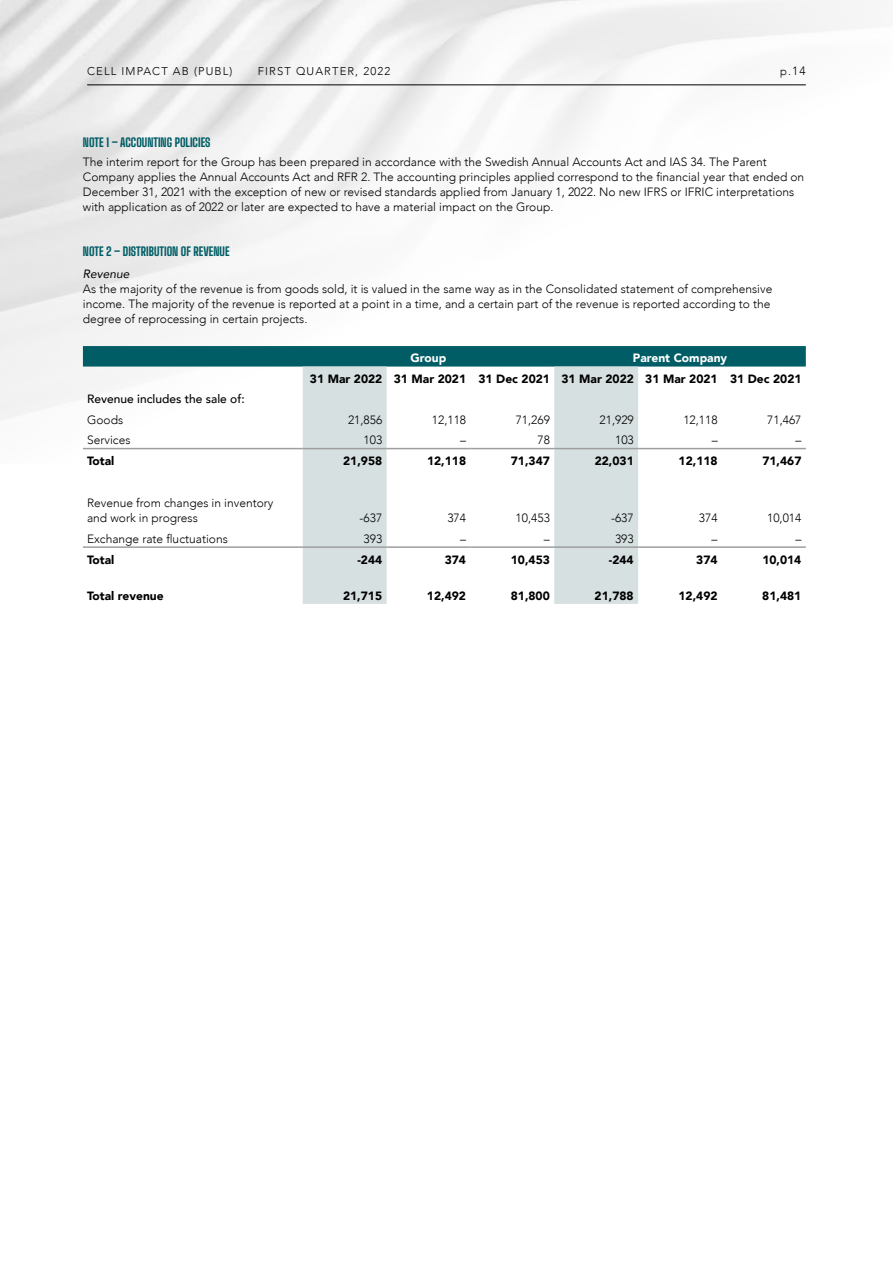
<style>
.page{position:relative;width:893px;height:1263px;background:#fff}
.page>*{position:absolute;margin:0;border:0;box-sizing:border-box;transform-origin:0 0}
.t1{font:300 12px/15px "Avenir";color:#000}
.t2{font:900 12px "Avenir";color:#000}
.t3{font:800 12px "Big Shoulders Display";color:#005d65}
.t4{font:500 12px "Avenir";color:#000}
.t5{font:900 12px "Avenir";color:#fff}
.t6{font:italic 12px "Avenir";color:#000}
.t7{font:300 11.25px "Avenir";letter-spacing:.1em;color:#000}
.s1{font-size:12px}
</style>
<div class="page">
<img style="left:0;top:0;width:855px;height:450px">
<hr style="left:87px;top:85px;width:719px;height:1px;background:#000">
<svg style="left:83px;top:346px;width:723px;height:21px;background:#066068"></svg>
<svg style="left:303px;top:367px;width:335px;height:237px"></svg>
<hr style="left:83px;top:448px;width:220px;height:1px;background:#9d9e9e">
<hr style="left:303px;top:448px;width:84px;height:1px;background:#9d9e9e">
<hr style="left:387px;top:448px;width:83px;height:1px;background:#9d9e9e">
<hr style="left:470px;top:448px;width:84px;height:1px;background:#9d9e9e">
<hr style="left:554px;top:448px;width:84px;height:1px;background:#9d9e9e">
<hr style="left:638px;top:448px;width:84px;height:1px;background:#9d9e9e">
<hr style="left:722px;top:448px;width:84px;height:1px;background:#9d9e9e">
<hr style="left:83px;top:546px;width:220px;height:2px;background:#9d9e9e">
<hr style="left:303px;top:546px;width:84px;height:2px;background:#9d9e9e">
<hr style="left:387px;top:546px;width:83px;height:2px;background:#9d9e9e">
<hr style="left:470px;top:546px;width:84px;height:2px;background:#9d9e9e">
<hr style="left:554px;top:546px;width:84px;height:2px;background:#9d9e9e">
<hr style="left:638px;top:546px;width:84px;height:2px;background:#9d9e9e">
<hr style="left:722px;top:546px;width:84px;height:2px;background:#9d9e9e">
<p class="t7" style="left:87px;top:65px;width:147px">CELL IMPACT AB (PUBL)</p>
<p class="t7" style="left:258px;top:65px;width:134px">FIRST QUARTER, 2022</p>
<p class="t7" style="left:780px;top:65px;width:27px">p.<span class="s1">14</span></p>
<p class="t3" style="left:83px;top:132px;width:129px">NOTE 1 – ACCOUNTING POLICIES</p>
<p class="t1" style="left:83px;top:154px;width:723px">The interim report for the Group has been prepared in accordance with the Swedish Annual Accounts Act and IAS 34. The Parent Company applies the Annual Accounts Act and RFR 2. The accounting principles applied correspond to the financial year that ended on December 31, 2021 with the exception of new or revised standards applied from January 1, 2022. No new IFRS or IFRIC interpretations with application as of 2022 or later are expected to have a material impact on the Group.</p>
<p class="t3" style="left:83px;top:242px;width:148px">NOTE 2 – DISTRIBUTION OF REVENUE</p>
<p class="t6" style="left:83px;top:266px;width:48px">Revenue</p>
<p class="t1" style="left:83px;top:281px;width:691px">As the majority of the revenue is from goods sold, it is valued in the same way as in the Consolidated statement of comprehensive income. The majority of the revenue is reported at a point in a time, and a certain part of the revenue is reported according to the degree of reprocessing in certain projects.</p>
<p class="t5" style="left:411px;top:348px;width:37px">Group</p>
<p class="t5" style="left:633px;top:348px;width:96px">Parent Company</p>
<p class="t2" style="left:310px;top:368px;width:493px">31 Mar 2022 31 Mar 2021 31 Dec 2021 31 Mar 2022 31 Mar 2021 31 Dec 2021</p>
<p class="t4" style="left:87px;top:389px;width:159px">Revenue includes the sale of:</p>
<p class="t1" style="left:87px;top:412px;width:38px">Goods</p>
<p class="t1" style="left:348px;top:412px;width:36px">21,856</p>
<p class="t1" style="left:432px;top:412px;width:36px">12,118</p>
<p class="t1" style="left:516px;top:412px;width:36px">71,269</p>
<p class="t1" style="left:599px;top:412px;width:36px">21,929</p>
<p class="t1" style="left:683px;top:412px;width:36px">12,118</p>
<p class="t1" style="left:767px;top:412px;width:36px">71,467</p>
<p class="t1" style="left:87px;top:433px;width:45px">Services</p>
<p class="t1" style="left:364px;top:433px;width:20px">103</p>
<p class="t1" style="left:460px;top:433px;width:7px">–</p>
<p class="t1" style="left:537px;top:433px;width:14px">78</p>
<p class="t1" style="left:615px;top:433px;width:20px">103</p>
<p class="t1" style="left:712px;top:433px;width:7px">–</p>
<p class="t1" style="left:795px;top:433px;width:7px">–</p>
<p class="t2" style="left:87px;top:450px;width:29px">Total</p>
<p class="t2" style="left:343px;top:450px;width:41px">21,958</p>
<p class="t2" style="left:427px;top:450px;width:41px">12,118</p>
<p class="t2" style="left:511px;top:450px;width:41px">71,347</p>
<p class="t2" style="left:595px;top:450px;width:41px">22,031</p>
<p class="t2" style="left:679px;top:450px;width:41px">12,118</p>
<p class="t2" style="left:762px;top:450px;width:41px">71,467</p>
<p class="t1" style="left:87px;top:495px;width:188px">Revenue from changes in inventory and work in progress</p>
<p class="t1" style="left:360px;top:510px;width:24px">-637</p>
<p class="t1" style="left:447px;top:510px;width:20px">374</p>
<p class="t1" style="left:516px;top:510px;width:36px">10,453</p>
<p class="t1" style="left:611px;top:510px;width:24px">-637</p>
<p class="t1" style="left:699px;top:510px;width:20px">374</p>
<p class="t1" style="left:767px;top:510px;width:36px">10,014</p>
<p class="t1" style="left:87px;top:531px;width:142px">Exchange rate fluctuations</p>
<p class="t1" style="left:363px;top:531px;width:20px">393</p>
<p class="t1" style="left:460px;top:531px;width:7px">–</p>
<p class="t1" style="left:544px;top:531px;width:7px">–</p>
<p class="t1" style="left:615px;top:531px;width:20px">393</p>
<p class="t1" style="left:712px;top:531px;width:7px">–</p>
<p class="t1" style="left:795px;top:531px;width:7px">–</p>
<p class="t2" style="left:87px;top:550px;width:29px">Total</p>
<p class="t2" style="left:357px;top:550px;width:26px">-244</p>
<p class="t2" style="left:445px;top:550px;width:23px">374</p>
<p class="t2" style="left:511px;top:550px;width:41px">10,453</p>
<p class="t2" style="left:609px;top:550px;width:26px">-244</p>
<p class="t2" style="left:696px;top:550px;width:23px">374</p>
<p class="t2" style="left:762px;top:550px;width:41px">10,014</p>
<p class="t2" style="left:87px;top:585px;width:78px">Total revenue</p>
<p class="t2" style="left:343px;top:585px;width:41px">21,715</p>
<p class="t2" style="left:427px;top:585px;width:41px">12,492</p>
<p class="t2" style="left:511px;top:585px;width:41px">81,800</p>
<p class="t2" style="left:595px;top:585px;width:41px">21,788</p>
<p class="t2" style="left:678px;top:585px;width:41px">12,492</p>
<p class="t2" style="left:762px;top:585px;width:41px">81,481</p>
</div>
